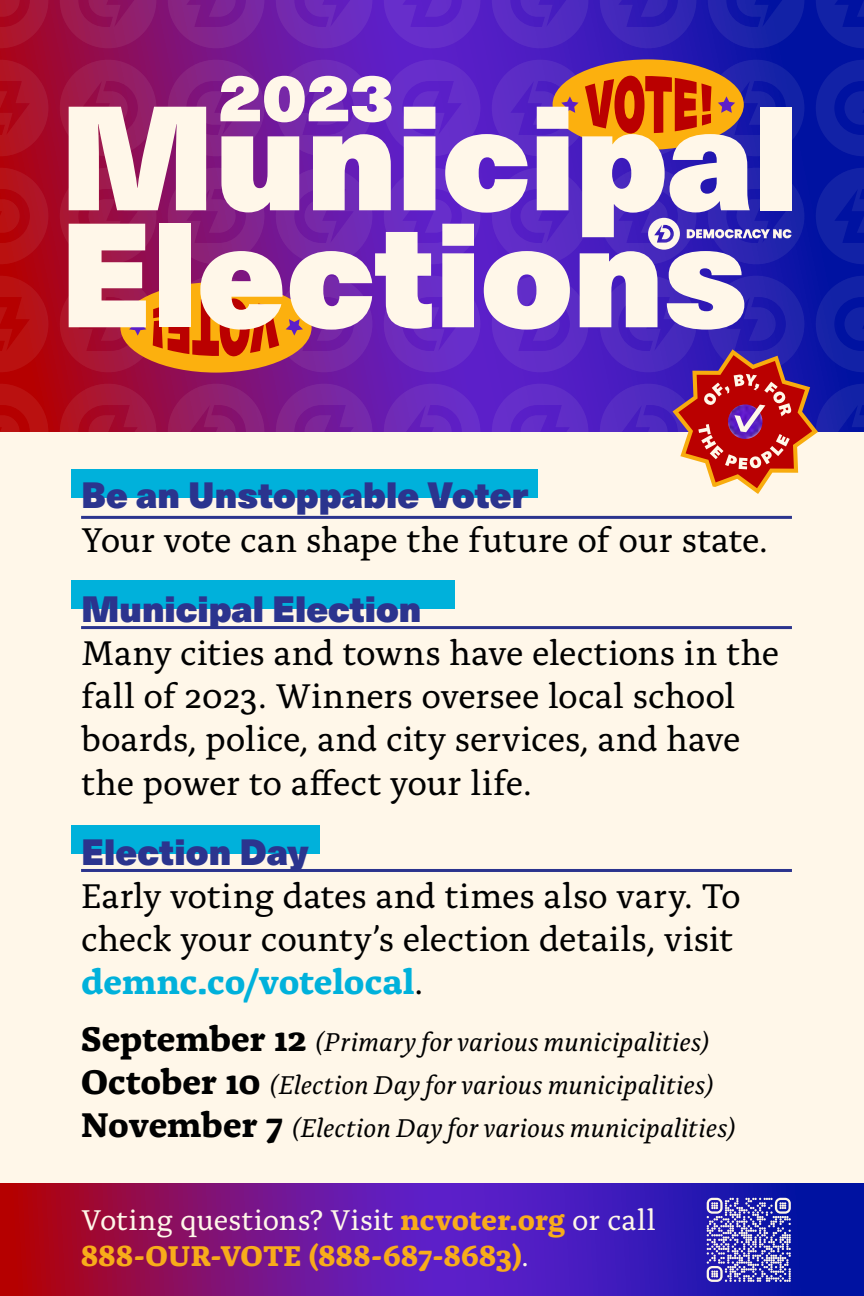
<style>
.page{position:relative;width:864px;height:1296px;background:#fff7e9}
.page>*{position:absolute;margin:0;border:0;box-sizing:border-box;transform-origin:0 0}
.t1{font:145.5px/117px "Neue Haas Unica W1 G X Black";color:#fff7e9}
.t2{font:66px "Neue Haas Unica W1 G X Black";color:#fff7e9}
.t3{font:36px/43.2px "Alda OTCEV";letter-spacing:-.005em;color:#000101}
.t4{font:36px "Neue Haas Unica W1 G X Black";color:#2b348e}
.t5{font:700 30px/36px "Alda OTCEV";letter-spacing:.01em;color:#f8ac1a}
.t6{font:italic 27px/43.2px "Alda OTCEV";letter-spacing:.005em;color:#000101}
.s1{font-weight:700;color:#00b1db}
.s2{font-weight:700;font-style:normal;font-size:36px}
.s3{font-weight:400;color:#fff7e9}
</style>
<div class="page">
<svg style="left:0;top:0;width:864px;height:432px;background:#64158e"></svg>
<svg style="left:0;top:0;width:48px;height:48px;background:#a7102f"></svg>
<svg style="left:816px;top:0;width:48px;height:48px;background:#0a1ba3"></svg>
<svg style="left:384px;top:0;width:96px;height:48px;background:#6027c8"></svg>
<svg style="left:60px;top:384px;width:96px;height:86px"></svg>
<svg style="left:492px;top:384px;width:96px;height:86px"></svg>
<svg style="left:600px;top:0;width:96px;height:48px;background:#3521b6"></svg>
<svg style="left:168px;top:0;width:96px;height:48px;background:#7c1e8e"></svg>
<svg style="left:276px;top:384px;width:96px;height:86px"></svg>
<svg style="left:384px;top:384px;width:96px;height:86px"></svg>
<svg style="left:60px;top:0;width:96px;height:48px;background:#93175c"></svg>
<svg style="left:492px;top:0;width:96px;height:48px;background:#5026c2"></svg>
<svg style="left:168px;top:384px;width:96px;height:86px"></svg>
<svg style="left:276px;top:0;width:96px;height:48px;background:#6b25b7"></svg>
<svg style="left:708px;top:0;width:96px;height:48px;background:#141da7"></svg>
<svg style="left:0;top:60px;width:48px;height:96px;background:#ac0f25"></svg>
<svg style="left:816px;top:60px;width:48px;height:96px;background:#0b1ca4"></svg>
<svg style="left:384px;top:60px;width:96px;height:96px;background:#6228c8"></svg>
<svg style="left:492px;top:276px;width:96px;height:96px;background:#5b27c6"></svg>
<svg style="left:168px;top:60px;width:96px;height:96px;background:#801d87"></svg>
<svg style="left:0;top:168px;width:48px;height:96px;background:#b10d18"></svg>
<svg style="left:816px;top:168px;width:48px;height:96px;background:#0b1ca4"></svg>
<svg style="left:384px;top:168px;width:96px;height:96px;background:#6327c7"></svg>
<svg style="left:60px;top:168px;width:96px;height:96px;background:#9d1346"></svg>
<svg style="left:492px;top:168px;width:96px;height:96px;background:#5826c5"></svg>
<svg style="left:168px;top:168px;width:96px;height:96px;background:#851c7c"></svg>
<svg style="left:276px;top:168px;width:96px;height:96px;background:#7023aa"></svg>
<svg style="left:0;top:276px;width:48px;height:96px;background:#b60b0e"></svg>
<svg style="left:384px;top:276px;width:96px;height:96px;background:#6527c3"></svg>
<svg style="left:60px;top:60px;width:96px;height:96px;background:#971552"></svg>
<svg style="left:276px;top:60px;width:96px;height:96px;background:#6d24b2"></svg>
<svg style="left:0;top:384px;width:48px;height:48px;background:#b70a0a"></svg>
<svg style="left:492px;top:60px;width:312px;height:96px;background:#854969"></svg>
<svg style="left:60px;top:276px;width:312px;height:96px;background:#b44442"></svg>
<svg style="left:600px;top:168px;width:204px;height:96px;background:#3d2eb7"></svg>
<svg style="left:600px;top:276px;width:264px;height:218px"></svg>
<svg style="left:0;top:1184px;width:864px;height:112px;background:#601590"></svg>
<div style="left:71px;top:470px;width:467px;height:28px;background:#00b1db"></div>
<div style="left:71px;top:581px;width:384px;height:28px;background:#00b1db"></div>
<div style="left:71px;top:826px;width:249px;height:28px;background:#00b1db"></div>
<hr style="left:81px;top:626px;width:711px;height:3px;background:#2b348e">
<hr style="left:81px;top:869px;width:711px;height:3px;background:#2b348e">
<hr style="left:81px;top:516px;width:711px;height:3px;background:#2b348e">
<svg style="left:707px;top:1198px;width:84px;height:84px;background:#6967bf"></svg>
<h2 class="t2" style="left:218px;top:44px;width:178px">2023</h2>
<h1 class="t1" style="left:60px;top:92px;width:741px">Municipal<br>Elections</h1>
<p class="t4" style="left:81px;top:466px;width:449px">Be an Unstoppable Voter</p>
<p class="t3" style="left:81px;top:515px;width:688px">Your vote can shape the future of our state.</p>
<p class="t4" style="left:81px;top:580px;width:342px">Municipal Election</p>
<p class="t3" style="left:81px;top:629px;width:700px">Many cities and towns have elections in the fall of 2023. Winners oversee local school boards, police, and city services, and have the power to affect your life.</p>
<p class="t4" style="left:81px;top:823px;width:229px">Election Day</p>
<p class="t3" style="left:81px;top:872px;width:661px">Early voting dates and times also vary. To check your county’s election details, visit <span class="s1">demnc.co/votelocal</span>.</p>
<p class="t6" style="left:81px;top:1018px;width:656px"><span class="s2">September 12</span> (Primary for various municipalities)<br><span class="s2">October 10</span> (Election Day for various municipalities)<br><span class="s2">November 7</span> (Election Day for various municipalities)</p>
<p class="t5" style="left:81px;top:1199px;width:576px"><span class="s3">Voting questions? Visit</span> ncvoter.org <span class="s3">or call<br></span>888-OUR-VOTE (888-687-8683)<span class="s3">.</span></p>
</div>
